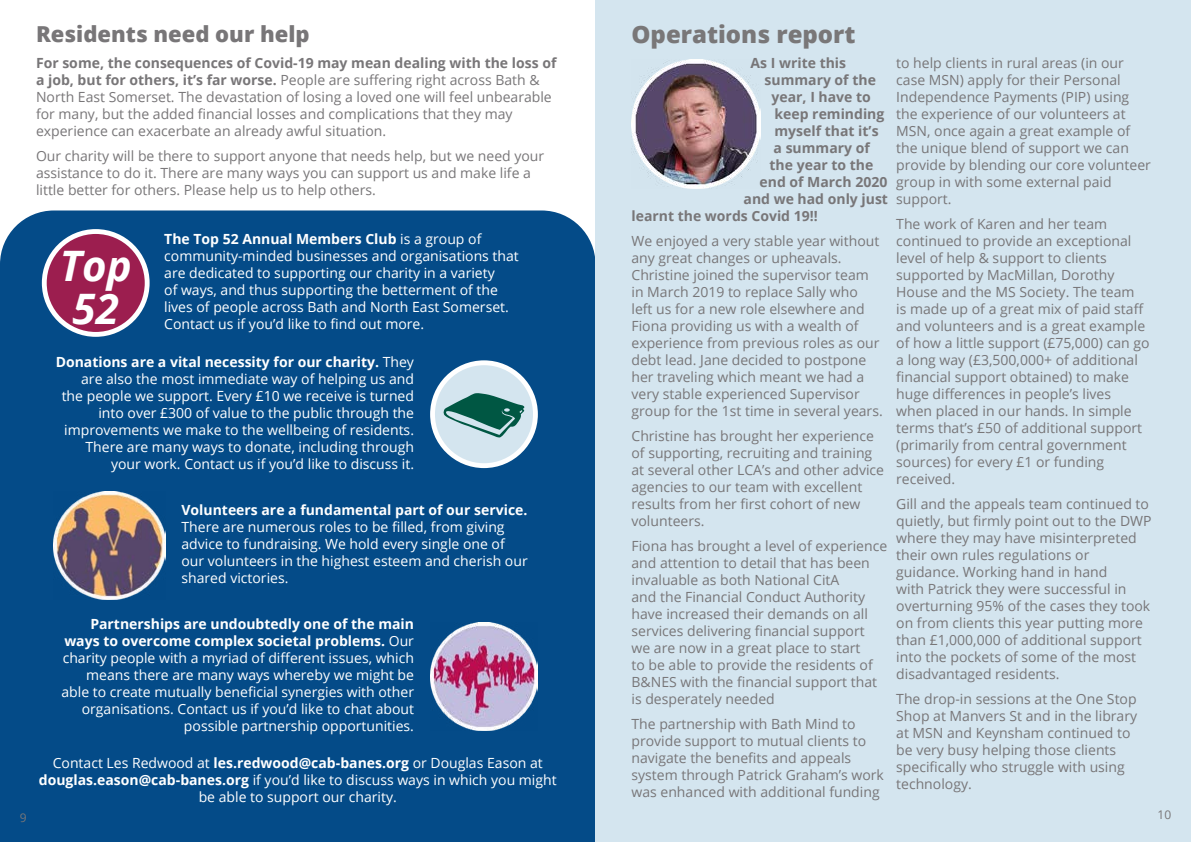
<style>
.page{position:relative;width:1191px;height:842px;background:#fff}
.page>*{position:absolute;margin:0;border:0;box-sizing:border-box;transform-origin:0 0}
.t1{font:italic 700 42px/43px "Open Sans";color:#fff;text-align:center}
.t2{font:800 24px "Open Sans";color:#797778}
.t3{font:800 22px "Open Sans";color:#787678}
.t4{font:14px/17px "Open Sans";color:#787678}
.t5{font:14px/17px "Open Sans";color:#fff}
.t6{font:700 14px "Open Sans";color:#787678}
.t7{font:700 14px "Open Sans";color:#fff}
.t8{font:12px "Open Sans";color:#787678}
.s1{font-weight:700}
</style>
<div class="page">
<div style="left:0;top:210px;width:595px;height:632px;background:#044b88"></div>
<div style="left:595px;top:0;width:596px;height:842px;background:#d4e5ef"></div>
<img style="left:631px;top:60px;width:130px;height:129px">
<svg style="left:42px;top:229px;width:108px;height:108px"></svg>
<div style="left:47px;top:234px;width:98px;height:98px;background:#9c1e4f;border-radius:50%"></div>
<div style="left:430px;top:360px;width:108px;height:108px;background:#fff;border-radius:50%"></div>
<div style="left:435px;top:365px;width:98px;height:98px;background:#d4e5ef;border-radius:50%"></div>
<svg style="left:443px;top:393px;width:81px;height:44px"></svg>
<img style="left:54px;top:492px;width:111px;height:107px">
<img style="left:430px;top:623px;width:108px;height:108px">
<h3 class="t3" style="left:36px;top:17px;width:275px">Residents need our help</h3>
<p class="t4" style="left:36px;top:54px;width:522px"><span class="s1">For some, the consequences of Covid-19 may mean dealing with the loss of a job, but for others, it’s far worse.</span> People are suffering right across Bath &amp; North East Somerset. The devastation of losing a loved one will feel unbearable for many, but the added financial losses and complications that they may experience can exacerbate an already awful situation.</p>
<p class="t4" style="left:36px;top:147px;width:510px">Our charity will be there to support anyone that needs help, but we need your assistance to do it. There are many ways you can support us and make life a little better for others. Please help us to help others.</p>
<p class="t5" style="left:164px;top:230px;width:356px"><span class="s1">The Top 52 Annual Members Club</span> is a group of community-minded businesses and organisations that are dedicated to supporting our charity in a variety<br>of ways, and thus supporting the betterment of the lives of people across Bath and North East Somerset.<br>Contact us if you’d like to find out more.</p>
<p class="t5" style="left:56px;top:353px;width:360px;text-align:right"><span class="s1">Donations are a vital necessity for our charity.</span> They are also the most immediate way of helping us and<br>the people we support. Every £10 we receive is turned into over £300 of value to the public through the improvements we make to the wellbeing of residents.<br>There are many ways to donate, including through your work. Contact us if you’d like to discuss it.</p>
<h1 class="t1" style="left:60px;top:243px;width:73px">Top<br>52</h1>
<p class="t7" style="left:181px;top:500px;width:347px">Volunteers are a fundamental part of our service.</p>
<p class="t5" style="left:181px;top:518px;width:348px">There are numerous roles to be filled, from giving advice to fundraising. We hold every single one of our volunteers in the highest esteem and cherish our shared victories.</p>
<p class="t5" style="left:61px;top:615px;width:354px;text-align:right"><span class="s1">Partnerships are undoubtedly one of the main ways to overcome complex societal problems.</span> Our charity people with a myriad of different issues, which means there are many ways whereby we might be able to create mutually beneficial synergies with other organisations. Contact us if you’d like to chat about possible partnership opportunities.</p>
<p class="t5" style="left:39px;top:754px;width:519px;text-align:center">Contact Les Redwood at <span class="s1">les.redwood@cab-banes.org</span> or Douglas Eason at <span class="s1">douglas.eason@cab-banes.org</span> if you’d like to discuss ways in which you might be able to support our charity.</p>
<h2 class="t2" style="left:631px;top:16px;width:225px">Operations report</h2>
<p class="t6" style="left:750px;top:53px;width:97px">As I write this</p>
<p class="t6" style="left:764px;top:70px;width:113px">summary of the</p>
<p class="t6" style="left:771px;top:87px;width:101px">year, I have to</p>
<p class="t6" style="left:774px;top:104px;width:111px">keep reminding</p>
<p class="t6" style="left:774px;top:121px;width:106px">myself that it’s</p>
<p class="t6" style="left:773px;top:138px;width:98px">a summary of</p>
<p class="t6" style="left:769px;top:155px;width:105px">the year to the</p>
<p class="t6" style="left:759px;top:172px;width:129px">end of March 2020</p>
<p class="t6" style="left:743px;top:189px;width:146px">and we had only just</p>
<p class="t6" style="left:631px;top:206px;width:188px">learnt the words Covid 19!!</p>
<p class="t4" style="left:631px;top:232px;width:253px">We enjoyed a very stable year without any great changes or upheavals.<br>Christine joined the supervisor team in March 2019 to replace Sally who<br>left us for a new role elsewhere and Fiona providing us with a wealth of experience from previous roles as our debt lead. Jane decided to postpone her traveling which meant we had a very stable experienced Supervisor group for the 1st time in several years.</p>
<p class="t4" style="left:631px;top:427px;width:254px">Christine has brought her experience of supporting, recruiting and training at several other LCA’s and other advice agencies to our team with excellent results from her first cohort of new volunteers.</p>
<p class="t4" style="left:631px;top:537px;width:257px">Fiona has brought a level of experience and attention to detail that has been invaluable as both National CitA<br>and the Financial Conduct Authority have increased their demands on all services delivering financial support<br>we are now in a great place to start<br>to be able to provide the residents of B&amp;NES with the financial support that is desperately needed</p>
<p class="t4" style="left:631px;top:715px;width:254px">The partnership with Bath Mind to provide support to mutual clients to navigate the benefits and appeals system through Patrick Graham’s work was enhanced with additional funding</p>
<p class="t4" style="left:896px;top:54px;width:256px">to help clients in rural areas (in our case MSN) apply for their Personal<br>Independence Payments (PIP) using the experience of our volunteers at<br>MSN, once again a great example of the unique blend of support we can provide by blending our core volunteer group in with some external paid support.</p>
<p class="t4" style="left:896px;top:215px;width:255px">The work of Karen and her team continued to provide an exceptional level of help &amp; support to clients supported by MacMillan, Dorothy House and the MS Society. The team<br>is made up of a great mix of paid staff and volunteers and is a great example of how a little support (£75,000) can go a long way (£3,500,000+ of additional financial support obtained) to make huge differences in people’s lives when placed in our hands. In simple terms that’s £50 of additional support (primarily from central government sources) for every £1 or funding received.</p>
<p class="t4" style="left:896px;top:495px;width:257px">Gill and the appeals team continued to quietly, but firmly point out to the DWP where they may have misinterpreted their own rules regulations or guidance. Working hand in hand<br>with Patrick they were successful in overturning 95% of the cases they took on from clients this year putting more than £1,000,000 of additional support into the pockets of some of the most disadvantaged residents.</p>
<p class="t4" style="left:896px;top:690px;width:242px">The drop-in sessions at the One Stop<br>Shop at Manvers St and in the library at MSN and Keynsham continued to be very busy helping those clients specifically who struggle with using technology.</p>
<p class="t8" style="left:20px;top:810px;width:8px">9</p>
<p class="t8" style="left:1157px;top:806px;width:15px">10</p>
</div>
